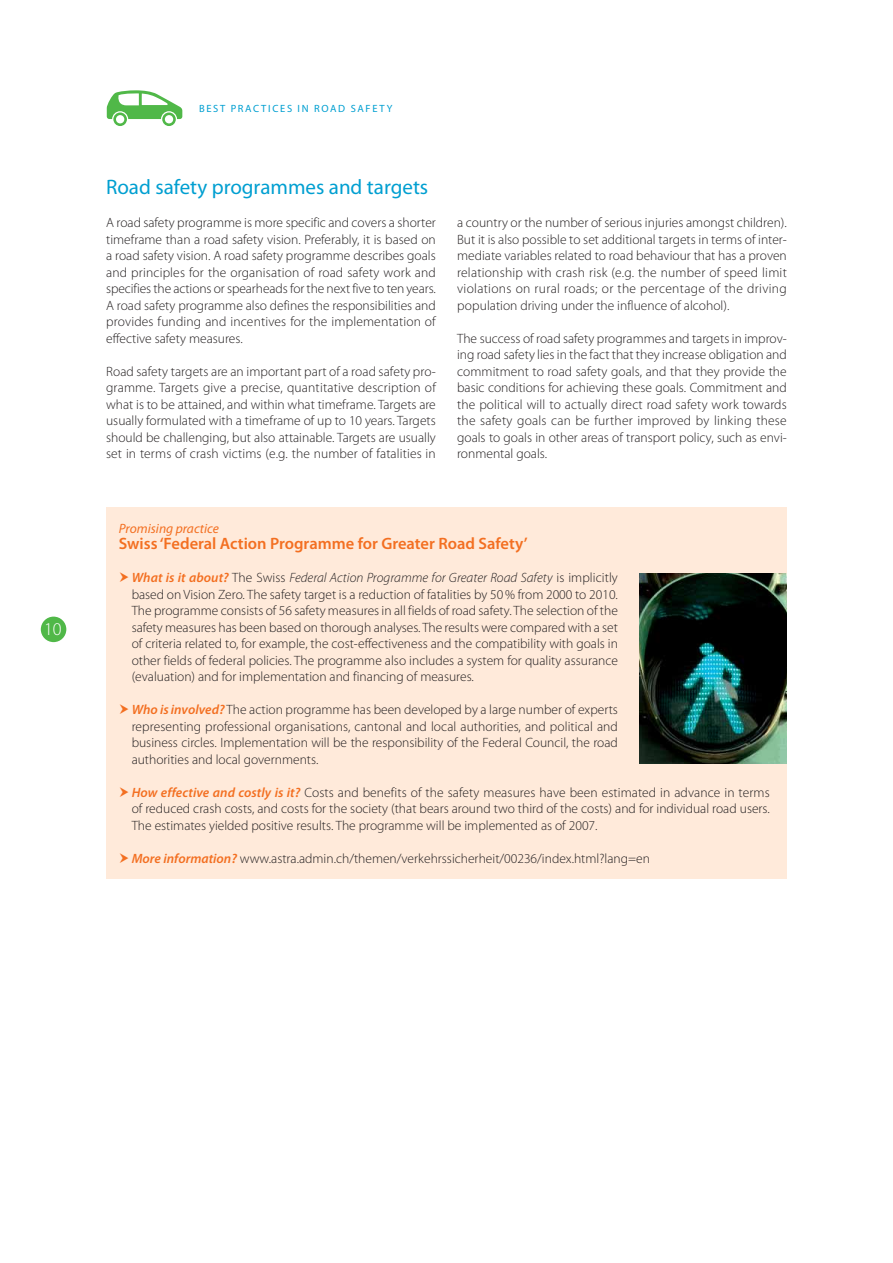
<style>
.page{position:relative;width:893px;height:1263px;background:#fff}
.page>*{position:absolute;margin:0;border:0;box-sizing:border-box;transform-origin:0 0}
.t1{font:21px "Myriad Pro";color:#009fd1}
.t2{font:300 18px "Myriad Pro";color:#fff}
.t3{font:600 16.5px "Myriad Pro";color:#f36f21}
.t4{font:300 13.5px/16.5px "Myriad Pro";color:#231f20;text-align:justify}
.t5{font:italic 13.5px "Myriad Pro";color:#f36f21}
.t6{font:10.5px "Myriad Pro";letter-spacing:.16em;color:#009fd1}
.s1{font-weight:600;font-style:italic;color:#f36f21}
.s2{font-style:italic}
</style>
<div class="page">
<svg style="left:107px;top:90px;width:75px;height:36px"></svg>
<div style="left:41px;top:617px;width:25px;height:25px;background:#50b848;border-radius:50%"></div>
<div style="left:106px;top:508px;width:680px;height:371px;background:#ffeada"></div>
<img style="left:639px;top:574px;width:147px;height:190px">
<h2 class="t2" style="left:44px;top:622px;width:19px">10</h2>
<p class="t6" style="left:199px;top:102px;width:195px">BEST PRACTICES IN ROAD SAFETY</p>
<h1 class="t1" style="left:106px;top:175px;width:323px">Road safety programmes and targets</h1>
<p class="t4" style="left:106px;top:216px;width:331px">A road safety programme is more specific and covers a shorter timeframe than a road safety vision. Preferably, it is based on a road safety vision. A road safety programme describes goals and principles for the organisation of road safety work and specifies the actions or spearheads for the next five to ten years.<br>A road safety programme also defines the responsibilities and provides funding and incentives for the implementation of effective safety measures.</p>
<p class="t4" style="left:106px;top:364px;width:331px">Road safety targets are an important part of a road safety pro&shy;gramme. Targets give a precise, quantitative description of what is to be attained, and within what timeframe. Targets are usually formulated with a timeframe of up to 10 years. Targets should be challenging, but also attainable. Targets are usually set in terms of crash victims (e.g. the number of fatalities in</p>
<p class="t4" style="left:457px;top:216px;width:331px">a country or the number of serious injuries amongst children).<br>But it is also possible to set additional targets in terms of inter&shy;mediate variables related to road behaviour that has a proven relationship with crash risk (e.g. the number of speed limit violations on rural roads; or the percentage of the driving population driving under the influence of alcohol).</p>
<p class="t4" style="left:457px;top:331px;width:331px">The success of road safety programmes and targets in improv&shy;ing road safety lies in the fact that they increase obligation and commitment to road safety goals, and that they provide the basic conditions for achieving these goals. Commitment and the political will to actually direct road safety work towards the safety goals can be further improved by linking these goals to goals in other areas of transport policy, such as envi&shy;ronmental goals.</p>
<p class="t5" style="left:119px;top:523px;width:101px">Promising practice</p>
<p class="t3" style="left:119px;top:534px;width:410px">Swiss ‘Federal Action Programme for Greater Road Safety’</p>
<p class="t4" style="left:132px;top:571px;width:488px"><span class="s1">What is it about?</span> The Swiss <span class="s2">Federal Action Programme for Greater Road Safety</span> is implicitly based on Vision Zero. The safety target is a reduction of fatalities by 50 % from 2000 to 2010.<br>The programme consists of 56 safety measures in all fields of road safety. The selection of the safety measures has been based on thorough analyses. The results were compared with a set of criteria related to, for example, the cost-effectiveness and the compatibility with goals in other fields of federal policies. The programme also includes a system for quality assurance (evaluation) and for implementation and financing of measures.</p>
<p class="t4" style="left:132px;top:703px;width:487px"><span class="s1">Who is involved?</span> The action programme has been developed by a large number of experts representing professional organisations, cantonal and local authorities, and political and business circles. Implementation will be the responsibility of the Federal Council, the road authorities and local governments.</p>
<p class="t4" style="left:132px;top:785px;width:639px"><span class="s1">How effective and costly is it?</span> Costs and benefits of the safety measures have been estimated in advance in terms of reduced crash costs, and costs for the society (that bears around two third of the costs) and for individual road users.<br>The estimates yielded positive results. The programme will be implemented as of 2007.</p>
<p class="t4" style="left:132px;top:851px;width:520px"><span class="s1">More information?</span> www.astra.admin.ch/themen/verkehrssicherheit/00236/index.html?lang=en</p>
</div>
